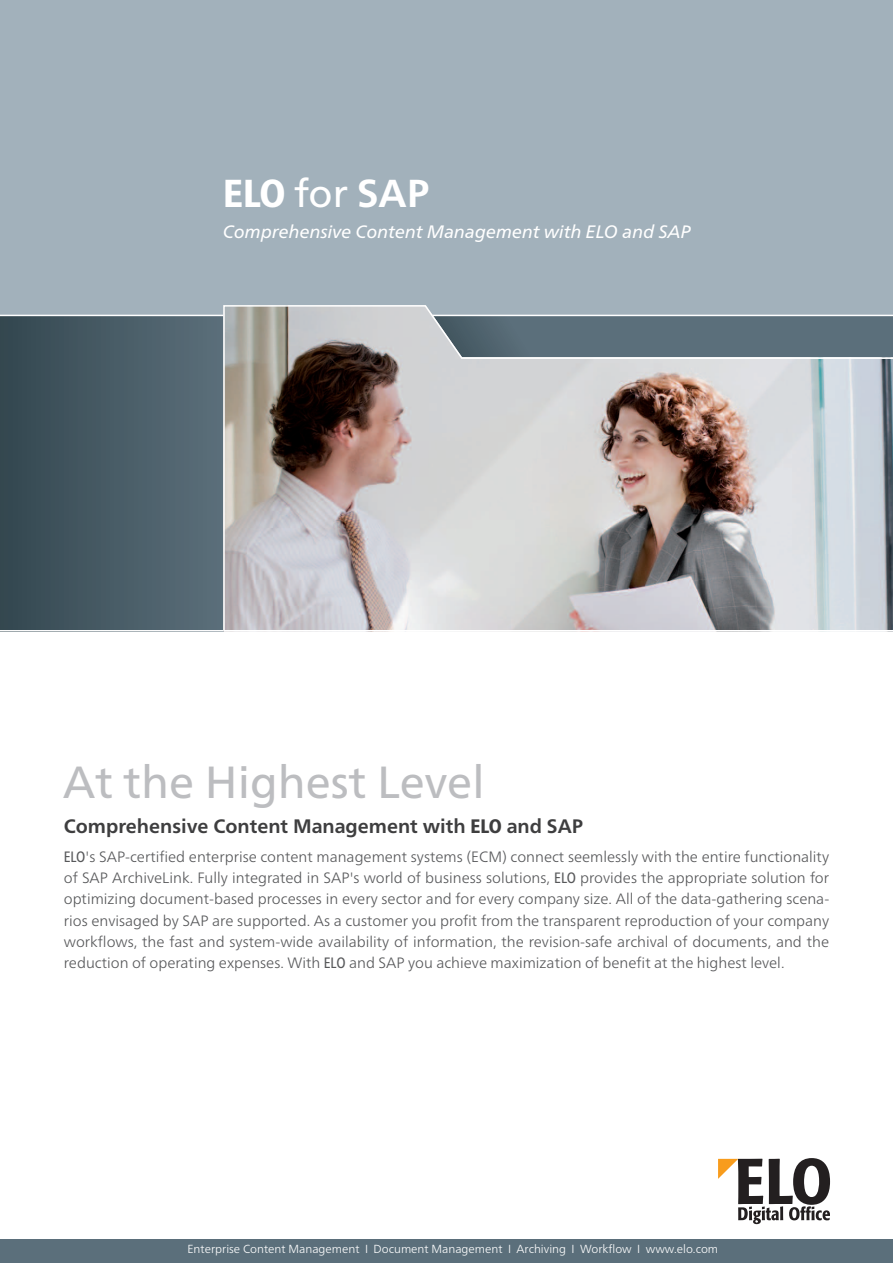
<style>
.page{position:relative;width:893px;height:1263px;background:#fff}
.page>*{position:absolute;margin:0;border:0;box-sizing:border-box;transform-origin:0 0}
.t1{font:45px "Frutiger Neue LTW1 G";color:#bcbdc0}
.t2{font:800 condensed 39px "Frutiger Neue LTW1 G";color:#fff}
.t3{font:700 19.5px "Frutiger Neue LTW1 G";color:#3e3e3f}
.t4{font:italic 18px "Frutiger Neue LTW1 G";color:#fff}
.t5{font:300 15px/21.3px "Frutiger Neue LTW1 G";color:#57585a;text-align:justify}
.t6{font:300 11.7px "Frutiger Neue LTW1 G";color:#fff}
.s1{font-weight:400;font-stretch:normal}
.s2{font-weight:700;font-stretch:normal}
.s3{font-weight:800;font-stretch:condensed}
.s4{font-weight:400;font-stretch:condensed}
</style>
<div class="page">
<div style="left:0;top:0;width:893px;height:316px;background:#a2b1bb"></div>
<svg style="left:0;top:314px;width:222px;height:318px;background:#485c66"></svg>
<hr style="left:0;top:315px;width:893px;height:1px;background:#fff">
<img style="left:222px;top:305px;width:671px;height:327px">
<svg style="left:718px;top:1158px;width:112px;height:66px"></svg>
<div style="left:0;top:1239px;width:893px;height:24px;background:#5b6f7b"></div>
<h2 class="t2" style="left:223px;top:170px;width:208px">ELO <span class="s1">for</span> <span class="s2">SAP</span></h2>
<p class="t4" style="left:223px;top:221px;width:469px">Comprehensive Content Management with ELO and SAP</p>
<h1 class="t1" style="left:63px;top:755px;width:423px">At the Highest Level</h1>
<h3 class="t3" style="left:64px;top:815px;width:521px">Comprehensive Content Management with <span class="s3">ELO</span> and SAP</h3>
<p class="t5" style="left:64px;top:846px;width:767px"><span class="s4">ELO</span>'s SAP-certified enterprise content management systems (ECM) connect seemlessly with the entire functionality of SAP ArchiveLink. Fully integrated in SAP's world of business solutions, <span class="s4">ELO</span> provides the appropriate solution for optimizing document-based processes in every sector and for every company size. All of the data-gathering scena&shy;rios envisaged by SAP are supported. As a customer you profit from the transparent reproduction of your company workflows, the fast and system-wide availability of information, the revision-safe archival of documents, and the reduction of operating expenses. With <span class="s4">ELO</span> and SAP you achieve maximization of benefit at the highest level.</p>
<p class="t6" style="left:187px;top:1241px;width:532px">Enterprise Content Management I Document Management I Archiving I Workflow I www.elo.com</p>
</div>
